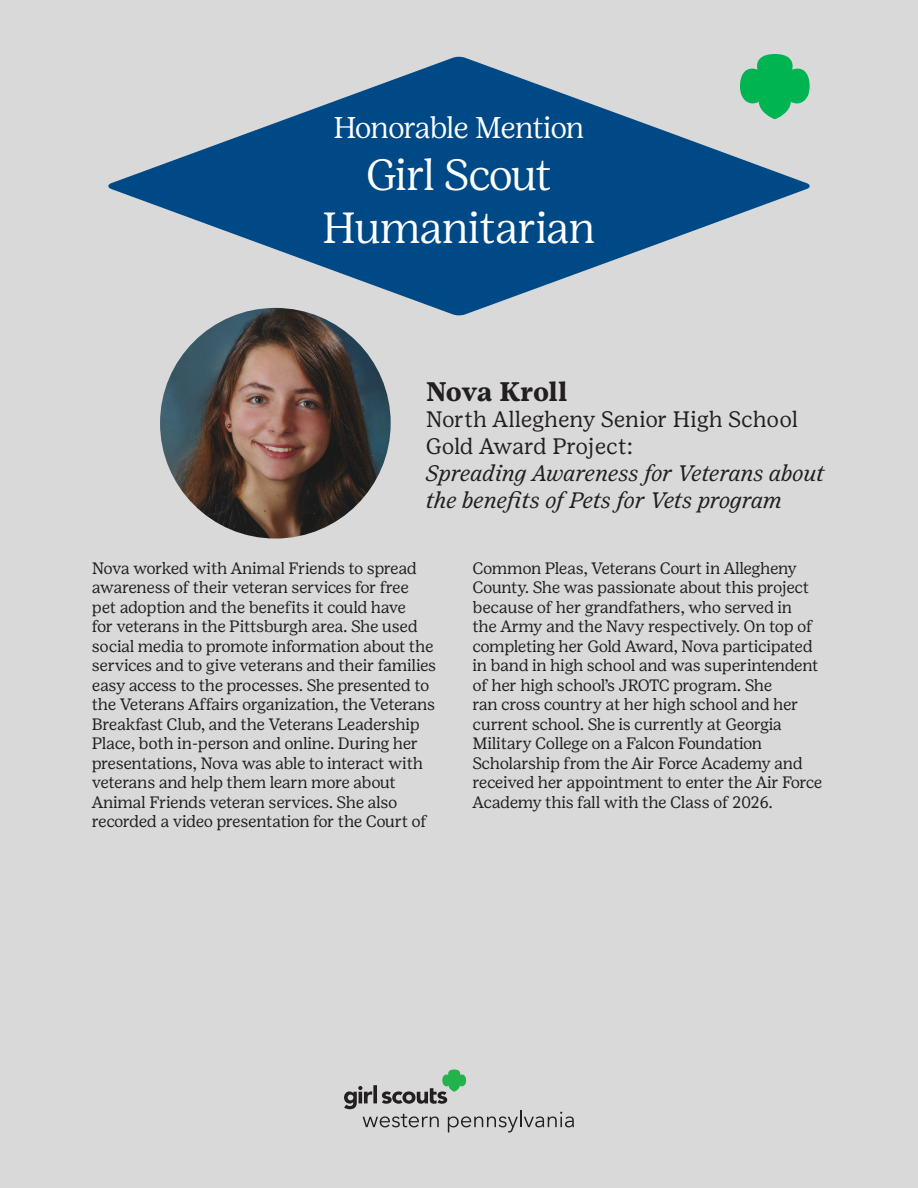
<style>
.page{position:relative;width:918px;height:1188px;background:#d9d9d9}
.page>*{position:absolute;margin:0;border:0;box-sizing:border-box;transform-origin:0 0}
.t1{font:300 43.5px "Girl Scout Display";letter-spacing:-.01em;color:#fff}
.t2{font:300 43.5px "Girl Scout Display";letter-spacing:-.03em;color:#fff}
.t3{font:300 30px "Girl Scout Display";letter-spacing:-.02em;color:#fff}
.t4{font:700 26.85px "Girl Scout Text";letter-spacing:-.025em;color:#231f20}
.t5{font:italic 22.35px "Girl Scout Text";letter-spacing:-.01em;color:#231f20}
.t6{font:22.35px "Girl Scout Text";letter-spacing:-.01em;color:#231f20}
.t7{font:16.5px/19.5px "Girl Scout Text";letter-spacing:-.025em;color:#231f20}
</style>
<div class="page">
<svg style="left:108px;top:56px;width:702px;height:260px;background:#678dae"></svg>
<svg style="left:344px;top:1070px;width:230px;height:62px;background:#c0c3c1"></svg>
<svg style="left:740px;top:54px;width:70px;height:65px;background:#48c07e"></svg>
<img style="left:160px;top:308px;width:231px;height:231px;border-radius:115px">
<p class="t3" style="left:334px;top:109px;width:252px">Honorable Mention</p>
<p class="t2" style="left:366px;top:149px;width:187px">Girl Scout</p>
<p class="t1" style="left:323px;top:201px;width:274px">Humanitarian</p>
<p class="t4" style="left:426px;top:375px;width:143px">Nova Kroll</p>
<p class="t6" style="left:426px;top:406px;width:374px">North Allegheny Senior High School</p>
<p class="t6" style="left:426px;top:433px;width:209px">Gold Award Project:</p>
<p class="t5" style="left:426px;top:461px;width:400px">Spreading Awareness for Veterans about</p>
<p class="t5" style="left:426px;top:487px;width:358px">the benefits of Pets for Vets program</p>
<p class="t7" style="left:92px;top:558px;width:346px">Nova worked with Animal Friends to spread awareness of their veteran services for free pet adoption and the benefits it could have<br>for veterans in the Pittsburgh area. She used social media to promote information about the services and to give veterans and their families easy access to the processes. She presented to the Veterans Affairs organization, the Veterans Breakfast Club, and the Veterans Leadership Place, both in-person and online. During her presentations, Nova was able to interact with veterans and help them learn more about Animal Friends veteran services. She also recorded a video presentation for the Court of</p>
<p class="t7" style="left:472px;top:558px;width:351px">Common Pleas, Veterans Court in Allegheny County. She was passionate about this project because of her grandfathers, who served in<br>the Army and the Navy respectively. On top of completing her Gold Award, Nova participated in band in high school and was superintendent of her high school’s JROTC program. She<br>ran cross country at her high school and her current school. She is currently at Georgia Military College on a Falcon Foundation Scholarship from the Air Force Academy and received her appointment to enter the Air Force Academy this fall with the Class of 2026.</p>
</div>
